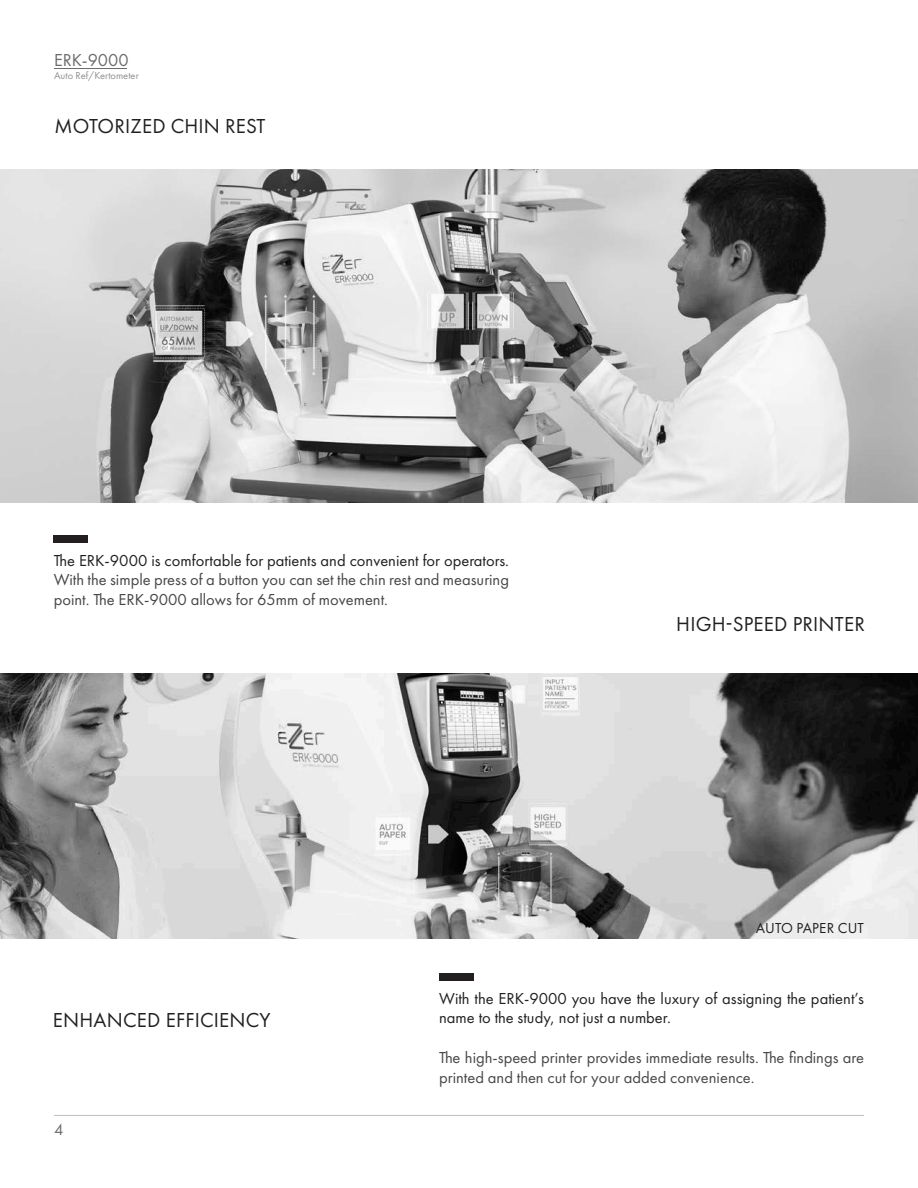
<style>
.page{position:relative;width:918px;height:1188px;background:#fff}
.page>*{position:absolute;margin:0;border:0;box-sizing:border-box;transform-origin:0 0}
.t1{font:21px "Futura PT";letter-spacing:.01em;color:#231f20}
.t2{font:18px "Futura PT";color:#6b6b6e}
.t3{font:16.5px/19.8px "Futura PT";color:#464748;text-align:justify}
.t4{font:16.5px/19.8px "Futura PT";color:#231f20}
.t5{font:16.5px "Futura PT";color:#6b6b6e}
.t6{font:15px "Futura PT";letter-spacing:.01em;color:#231f20}
.t7{font:10.5px "Futura PT";color:#8f9194}
.s1{color:#231f20}
</style>
<div class="page">
<hr style="left:54px;top:68px;width:73px;height:1px;background:#6b6b6e">
<hr style="left:54px;top:1115px;width:810px;height:1px;background:#8f9194">
<img style="left:0;top:169px;width:918px;height:333px">
<img style="left:0;top:674px;width:918px;height:264px">
<div style="left:54px;top:535px;width:34px;height:8px;background:#231f20"></div>
<div style="left:439px;top:973px;width:34px;height:7px;background:#231f20"></div>
<p class="t2" style="left:54px;top:50px;width:76px">ERK-9000</p>
<p class="t7" style="left:54px;top:70px;width:86px">Auto Ref/Kertometer</p>
<p class="t1" style="left:55px;top:113px;width:212px">MOTORIZED CHIN REST</p>
<p class="t3" style="left:54px;top:550px;width:457px"><span class="s1">The ERK-9000 is comfortable for patients and convenient for operators.<br></span>With the simple press of a button you can set the chin rest and measuring point. The ERK-9000 allows for 65mm of movement.</p>
<p class="t1" style="left:676px;top:612px;width:190px">HIGH-SPEED PRINTER</p>
<p class="t6" style="left:756px;top:919px;width:110px">AUTO PAPER CUT</p>
<p class="t1" style="left:53px;top:1008px;width:219px">ENHANCED EFFICIENCY</p>
<p class="t5" style="left:54px;top:1119px;width:11px">4</p>
<p class="t4" style="left:439px;top:988px;width:426px">With the ERK-9000 you have the luxury of assigning the patient’s name to the study, not just a number.</p>
<p class="t3" style="left:439px;top:1047px;width:426px">The high-speed printer provides immediate results. The findings are printed and then cut for your added convenience.</p>
</div>
